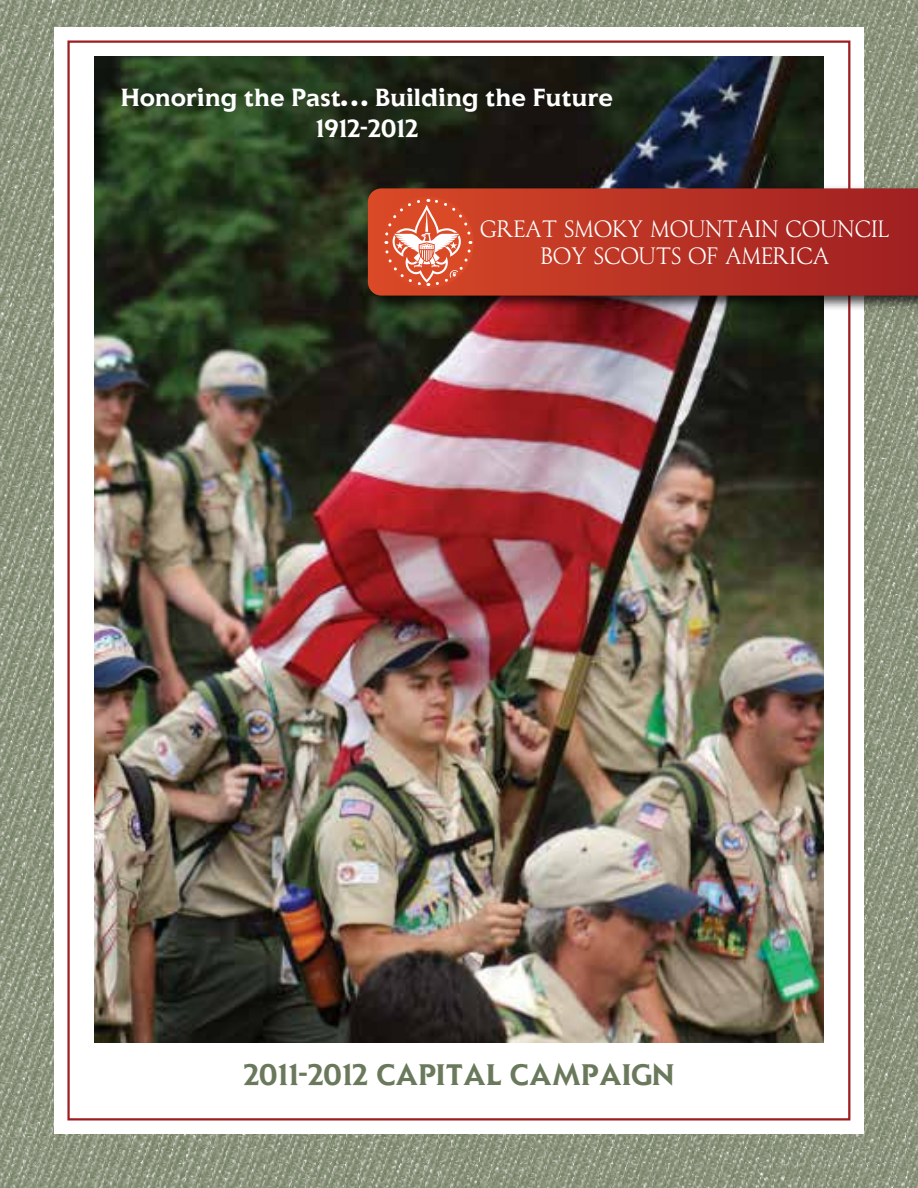
<style>
.page{position:relative;width:918px;height:1188px;background:#fff}
.page>*{position:absolute;margin:0;border:0;box-sizing:border-box;transform-origin:0 0}
.t1{font:700 27px "Elan";color:#6a795b}
.t2{font:700 22.5px/31.5px "Elan";color:#fff;text-align:center}
.t3{font:21px/27px "LTC Record Title";letter-spacing:-.01em;color:#fff;text-align:center}
</style>
<div class="page">
<img style="left:0;top:0;width:918px;height:1188px">
<div style="left:54px;top:27px;width:810px;height:1107px;background:#fff"></div>
<div style="left:67px;top:40px;width:783px;height:1080px;background:#fff;border:2px solid #9d1d20"></div>
<img style="left:94px;top:57px;width:729px;height:985px">
<div style="left:364px;top:185px;width:554px;height:127px;background:#000;opacity:.75"></div>
<svg style="left:368px;top:188px;width:550px;height:108px"></svg>
<svg style="left:383px;top:197px;width:90px;height:91px"></svg>
<p class="t2" style="left:121px;top:81px;width:493px">Honoring the Past… Building the Future<br>1912-2012</p>
<p class="t3" style="left:480px;top:216px;width:411px">GREAT SMOKY MOUNTAIN COUNCIL<br>BOY SCOUTS OF AMERICA</p>
<p class="t1" style="left:244px;top:1056px;width:432px">2011-2012 CAPITAL CAMPAIGN</p>
</div>
